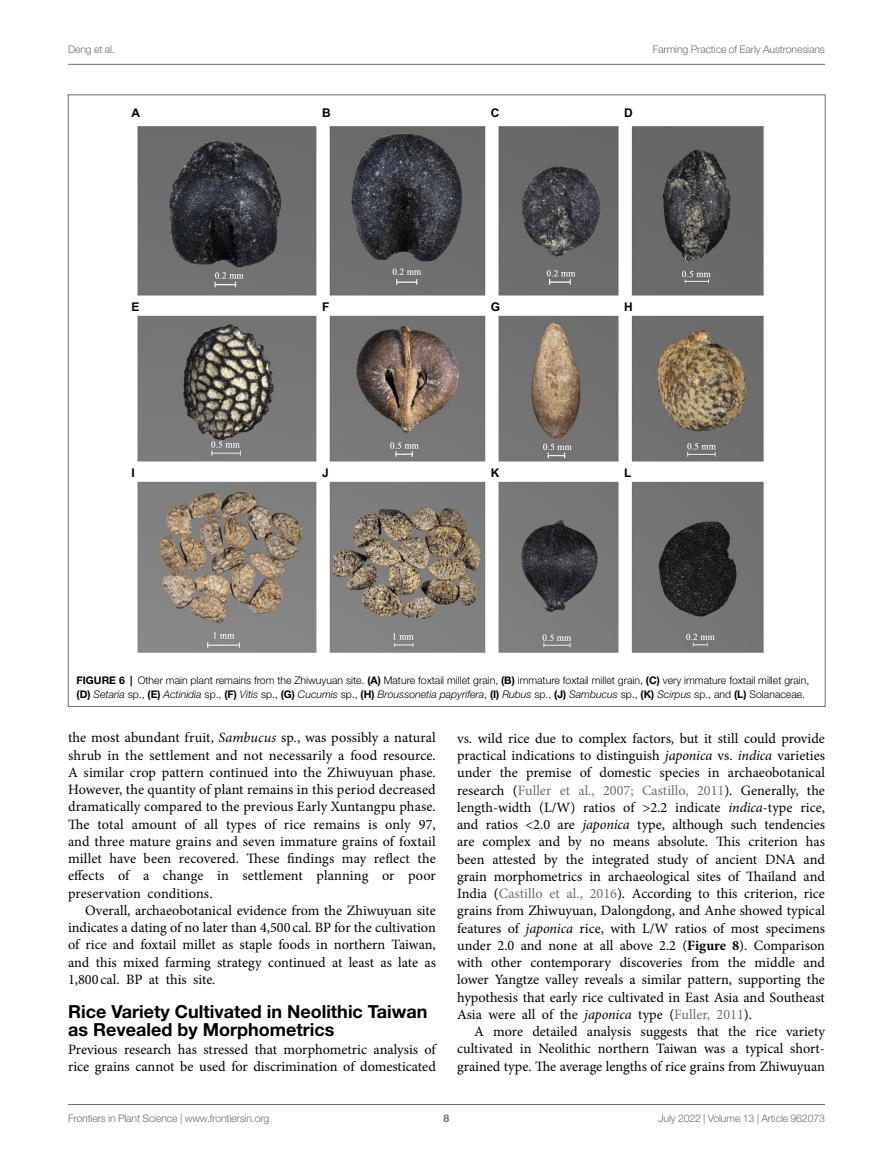
<style>
.page{position:relative;width:893px;height:1170px;background:#fff}
.page>*{position:absolute;margin:0;border:0;box-sizing:border-box;transform-origin:0 0}
.HEAD_2{font:700 18px/18.8px "Helvetica Neue LT Std";color:#000}
.TEXT_FLUSH{font:14.25px/17.2px "Minion Pro";color:#000}
.TEXT{font:14.25px/17.2px "Minion Pro";color:#000;text-align:justify}
.t1{font:700 12px "Arial";color:#000}
.FIG_LEG{font:300 10.5px/14.2px "Helvetica Neue LT Std";color:#000}
.t2{font:300 10.5px "Helvetica Neue LT Std";letter-spacing:-.015em;color:#6d6e71}
.t3{font:700 10.5px "Helvetica Neue LT Std";color:#6d6e71}
.s1{font-weight:700}
.s2{font-style:italic}
.s3{color:#6d6e71}
</style>
<div class="page">
<hr style="left:68px;top:64px;width:757px;height:1px;background:#6d6e71">
<hr style="left:68px;top:1104px;width:757px;height:1px;background:#6d6e71">
<img style="left:137px;top:126px;width:627px;height:527px">
<p class="t2" style="left:68px;top:42px;width:48px">Deng et al.</p>
<p class="t2" style="left:653px;top:42px;width:174px">Farming Practice of Early Austronesians</p>
<p class="t1" style="left:132px;top:104px;width:10px">A</p>
<p class="t1" style="left:322px;top:104px;width:10px">B</p>
<p class="t1" style="left:491px;top:104px;width:10px">C</p>
<p class="t1" style="left:624px;top:104px;width:10px">D</p>
<p class="t1" style="left:132px;top:298px;width:10px">E</p>
<p class="t1" style="left:322px;top:298px;width:9px">F</p>
<p class="t1" style="left:491px;top:298px;width:11px">G</p>
<p class="t1" style="left:624px;top:298px;width:10px">H</p>
<p class="t1" style="left:132px;top:464px;width:5px">I</p>
<p class="t1" style="left:322px;top:464px;width:8px">J</p>
<p class="t1" style="left:491px;top:464px;width:10px">K</p>
<p class="t1" style="left:624px;top:464px;width:9px">L</p>
<p class="FIG_LEG" style="left:77px;top:672px;width:734px"><span class="s1">FIGURE 6 |</span> Other main plant remains from the Zhiwuyuan site. <span class="s1">(A)</span> Mature foxtail millet grain, <span class="s1">(B)</span> immature foxtail millet grain, <span class="s1">(C)</span> very immature foxtail millet grain, <span class="s1">(D)</span> <span class="s2">Setaria</span> sp., <span class="s1">(E)</span> <span class="s2">Actinidia</span> sp., <span class="s1">(F)</span> <span class="s2">Vitis</span> sp., <span class="s1">(G)</span> <span class="s2">Cucumis</span> sp., <span class="s1">(H)</span> <span class="s2">Broussonetia papyrifera</span>, <span class="s1">(I)</span> <span class="s2">Rubus</span> sp., <span class="s1">(J)</span> <span class="s2">Sambucus</span> sp., <span class="s1">(K)</span> <span class="s2">Scirpus</span> sp., and <span class="s1">(L)</span> Solanaceae.</p>
<p class="TEXT" style="left:68px;top:729px;width:369px">the most abundant fruit, <span class="s2">Sambucus</span> sp., was possibly a natural shrub in the settlement and not necessarily a food resource.<br>A similar crop pattern continued into the Zhiwuyuan phase.<br>However, the quantity of plant remains in this period decreased dramatically compared to the previous Early Xuntangpu phase.<br>The total amount of all types of rice remains is only 97, and three mature grains and seven immature grains of foxtail millet have been recovered. These findings may reflect the effects of a change in settlement planning or poor preservation conditions.</p>
<p class="TEXT" style="left:68px;top:901px;width:369px;text-indent:17px">Overall, archaeobotanical evidence from the Zhiwuyuan site indicates a dating of no later than 4,500 cal. BP for the cultivation of rice and foxtail millet as staple foods in northern Taiwan, and this mixed farming strategy continued at least as late as 1,800 cal. BP at this site.</p>
<p class="HEAD_2" style="left:68px;top:1001px;width:361px">Rice Variety Cultivated in Neolithic Taiwan as Revealed by Morphometrics</p>
<p class="TEXT_FLUSH" style="left:68px;top:1040px;width:369px">Previous research has stressed that morphometric analysis of rice grains cannot be used for discrimination of domesticated</p>
<p class="TEXT_FLUSH" style="left:457px;top:729px;width:369px;text-align:justify">vs. wild rice due to complex factors, but it still could provide practical indications to distinguish <span class="s2">japonica</span> vs. <span class="s2">indica</span> varieties under the premise of domestic species in archaeobotanical research (<span class="s3">Fuller et al., 2007; Castillo, 2011</span>). Generally, the length-width (L/W) ratios of &gt;2.2 indicate <span class="s2">indica</span>-type rice, and ratios &lt;2.0 are <span class="s2">japonica</span> type, although such tendencies are complex and by no means absolute. This criterion has been attested by the integrated study of ancient DNA and grain morphometrics in archaeological sites of Thailand and India (<span class="s3">Castillo et al., 2016</span>). According to this criterion, rice grains from Zhiwuyuan, Dalongdong, and Anhe showed typical features of <span class="s2">japonica</span> rice, with L/W ratios of most specimens under 2.0 and none at all above 2.2 (<span class="s1">Figure 8</span>). Comparison with other contemporary discoveries from the middle and lower Yangtze valley reveals a similar pattern, supporting the hypothesis that early rice cultivated in East Asia and Southeast Asia were all of the <span class="s2">japonica</span> type (<span class="s3">Fuller, 2011</span>).</p>
<p class="TEXT" style="left:457px;top:1023px;width:369px;text-indent:17px">A more detailed analysis suggests that the rice variety cultivated in Neolithic northern Taiwan was a typical short&shy;grained type. The average lengths of rice grains from Zhiwuyuan</p>
<p class="t2" style="left:68px;top:1111px;width:203px">Frontiers in Plant Science | www.frontiersin.org</p>
<p class="t3" style="left:444px;top:1111px;width:7px">8</p>
<p class="t2" style="left:658px;top:1111px;width:168px">July 2022 | Volume 13 | Article 962073</p>
</div>
